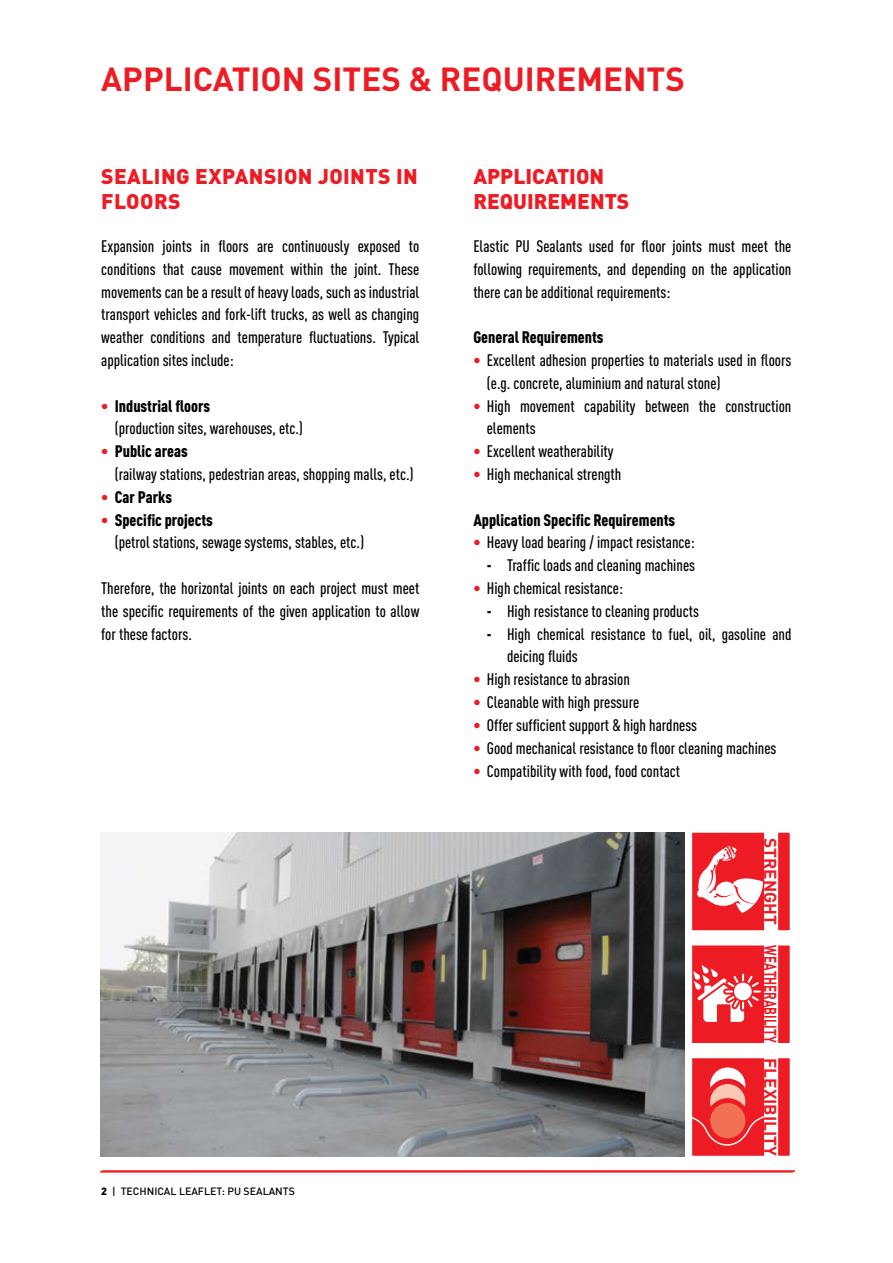
<style>
.page{position:relative;width:893px;height:1263px;background:#fff}
.page>*{position:absolute;margin:0;border:0;box-sizing:border-box;transform-origin:0 0}
.t1{font:700 33px "DIN Pro";color:#ed1c24}
.t2{font:900 21px/25.2px "DIN Pro";letter-spacing:.01em;color:#ed1c24}
.t3{font:700 17.25px "DIN Pro";color:#ed1c24}
.t4{font:500 condensed 16.5px/22.8px "DIN Pro";color:#000}
.t5{font:900 condensed 16.5px "DIN Pro";color:#000}
.t6{font:500 10.5px "DIN Pro";color:#000}
.s1{font-weight:900;color:#ed1c24}
.s2{font-weight:900}
.s3{color:#ed1c24}
</style>
<div class="page">
<hr style="left:102px;top:1170px;width:693px;height:2px;background:#ed1c24">
<hr style="left:100px;top:1171px;width:693px;height:1px;background:#ed1c24">
<img style="left:100px;top:833px;width:584px;height:323px">
<div style="left:689px;top:1055px;width:104px;height:104px;background:#ed1c24;border:4px solid #fff"></div>
<svg style="left:689px;top:1055px;width:90px;height:104px"></svg>
<div style="left:689px;top:829px;width:104px;height:105px;background:#ed1c24;border:4px solid #fff"></div>
<svg style="left:696px;top:829px;width:83px;height:105px"></svg>
<div style="left:689px;top:942px;width:104px;height:104px;background:#ed1c24;border:4px solid #fff"></div>
<div style="left:764px;top:943px;width:14px;height:103px;background:#fff;border:2px solid #fff"></div>
<svg style="left:693px;top:965px;width:68px;height:57px"></svg>
<h1 class="t1" style="left:101px;top:52px;width:585px">APPLICATION SITES &amp; REQUIREMENTS</h1>
<p class="t2" style="left:101px;top:161px;width:318px">SEALING EXPANSION JOINTS IN<br>FLOORS</p>
<p class="t4" style="left:101px;top:233px;width:320px;text-align:justify">Expansion joints in floors are continuously exposed to conditions that cause movement within the joint. These movements can be a result of heavy loads, such as industrial transport vehicles and fork-lift trucks, as well as changing weather conditions and temperature fluctuations. Typical application sites include:</p>
<p class="t4" style="left:115px;top:393px;width:190px;text-indent:-13px"><span class="s1">•</span> <span class="s2">Industrial floors<br></span>(production sites, warehouses, etc.)</p>
<p class="t4" style="left:115px;top:439px;width:300px;text-indent:-13px"><span class="s1">•</span> <span class="s2">Public areas<br></span>(railway stations, pedestrian areas, shopping malls, etc.)</p>
<p class="t5" style="left:101px;top:484px;width:72px"><span class="s3">•</span> Car Parks</p>
<p class="t4" style="left:115px;top:507px;width:251px;text-indent:-13px"><span class="s1">•</span> <span class="s2">Specific projects<br></span>(petrol stations, sewage systems, stables, etc.)</p>
<p class="t4" style="left:101px;top:575px;width:320px;text-align:justify">Therefore, the horizontal joints on each project must meet the specific requirements of the given application to allow for these factors.</p>
<p class="t6" style="left:101px;top:1183px;width:195px"><span class="s2">2</span> | TECHNICAL LEAFLET: PU SEALANTS</p>
<p class="t2" style="left:473px;top:161px;width:157px">APPLICATION<br>REQUIREMENTS</p>
<p class="t4" style="left:473px;top:233px;width:320px;text-align:justify">Elastic PU Sealants used for floor joints must meet the following requirements, and depending on the application there can be additional requirements:</p>
<p class="t5" style="left:473px;top:324px;width:132px">General Requirements</p>
<p class="t4" style="left:487px;top:347px;width:306px;text-indent:-13px"><span class="s1">•</span> Excellent adhesion properties to materials used in floors (e.g. concrete, aluminium and natural stone)</p>
<p class="t4" style="left:487px;top:393px;width:306px;text-indent:-13px"><span class="s1">•</span> High movement capability between the construction elements</p>
<p class="t4" style="left:473px;top:439px;width:142px"><span class="s1">•</span> Excellent weatherability</p>
<p class="t4" style="left:473px;top:461px;width:150px"><span class="s1">•</span> High mechanical strength</p>
<p class="t5" style="left:473px;top:507px;width:203px">Application Specific Requirements</p>
<p class="t4" style="left:473px;top:530px;width:223px"><span class="s1">•</span> Heavy load bearing / impact resistance:</p>
<p class="t4" style="left:487px;top:553px;width:210px"><span class="s2">-</span> Traffic loads and cleaning machines</p>
<p class="t4" style="left:473px;top:575px;width:151px"><span class="s1">•</span> High chemical resistance:</p>
<p class="t4" style="left:487px;top:598px;width:214px"><span class="s2">-</span> High resistance to cleaning products</p>
<p class="t4" style="left:507px;top:621px;width:286px;text-indent:-20px"><span class="s2">-</span> High chemical resistance to fuel, oil, gasoline and deicing fluids</p>
<p class="t4" style="left:473px;top:667px;width:158px"><span class="s1">•</span> High resistance to abrasion</p>
<p class="t4" style="left:473px;top:689px;width:167px"><span class="s1">•</span> Cleanable with high pressure</p>
<p class="t4" style="left:473px;top:712px;width:225px"><span class="s1">•</span> Offer sufficient support &amp; high hardness</p>
<p class="t4" style="left:473px;top:735px;width:305px"><span class="s1">•</span> Good mechanical resistance to floor cleaning machines</p>
<p class="t4" style="left:473px;top:758px;width:208px"><span class="s1">•</span> Compatibility with food, food contact</p>
<p class="t3" style="left:785px;top:838px;width:206px;rotate:90deg">STRENGHT WEATHERABILITY</p>
<p class="t3" style="left:785px;top:1058px;width:99px;rotate:90deg">FLEXIBILITY</p>
</div>
